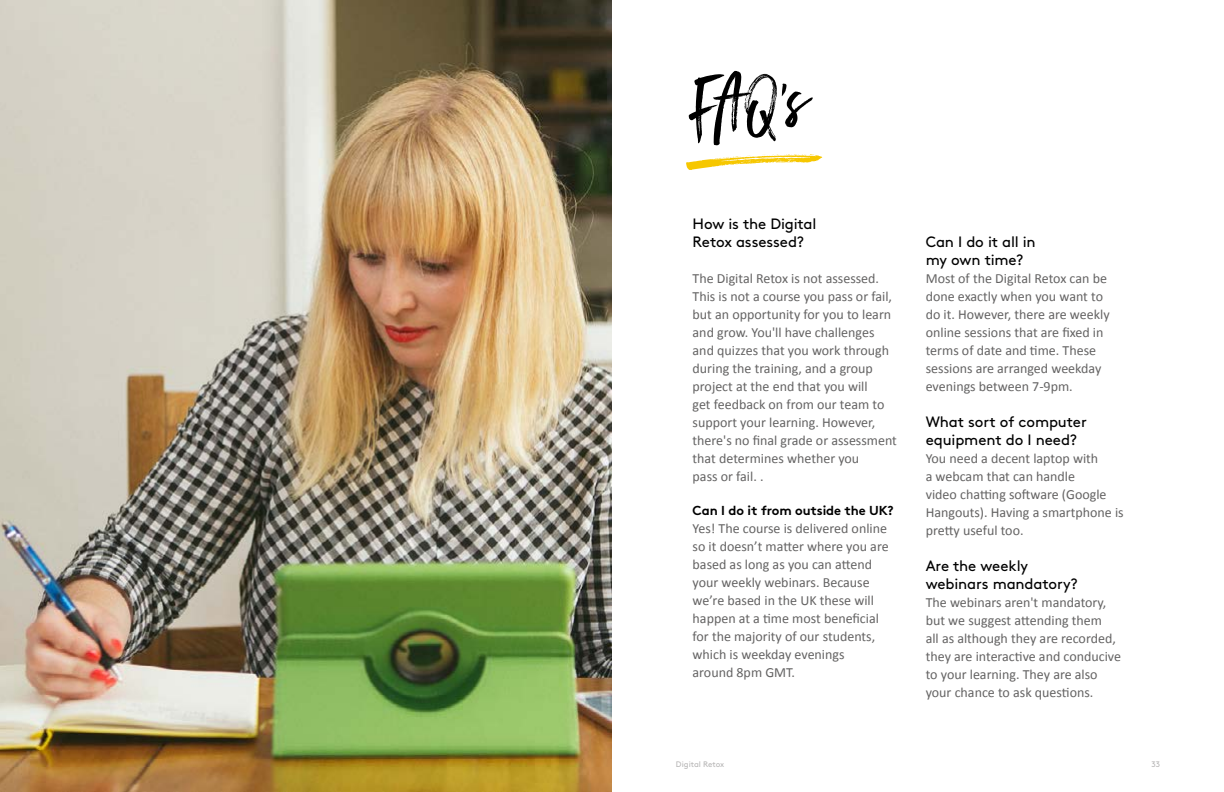
<style>
.page{position:relative;width:1224px;height:792px;background:#fff}
.page>*{position:absolute;margin:0;border:0;box-sizing:border-box;transform-origin:0 0}
.t1{font:62px "Black Diamond";color:#000}
.t2{font:15px/18px "Brown";letter-spacing:-.01em;color:#000}
.t3{font:14px/18px "Calibri";color:#646363}
.t4{font:700 13px "Brown";letter-spacing:-.01em;color:#000}
.t5{font:8px "Brown";color:#b8b7b7}
</style>
<div class="page">
<img style="left:0;top:0;width:612px;height:792px">
<h1 class="t1" style="left:693px;top:64px;width:118px">FAQ’s</h1>
<p class="t2" style="left:693px;top:214px;width:125px">How is the Digital<br>Retox assessed?</p>
<p class="t3" style="left:693px;top:270px;width:206px">The Digital Retox is not assessed.<br>This is not a course you pass or fail, but an opportunity for you to learn and grow. You'll have challenges and quizzes that you work through during the training, and a group project at the end that you will<br>get feedback on from our team to support your learning. However, there's no final grade or assessment that determines whether you<br>pass or fail. .</p>
<p class="t4" style="left:693px;top:500px;width:203px">Can I do it from outside the UK?</p>
<p class="t3" style="left:693px;top:520px;width:198px">Yes! The course is delivered online so it doesn’t matter where you are based as long as you can attend your weekly webinars. Because we’re based in the UK these will happen at a time most beneficial for the majority of our students, which is weekday evenings around 8pm GMT.</p>
<p class="t2" style="left:926px;top:231px;width:112px">Can I do it all in my own time?</p>
<p class="t3" style="left:926px;top:269px;width:185px">Most of the Digital Retox can be done exactly when you want to do it. However, there are weekly online sessions that are fixed in terms of date and time. These sessions are arranged weekday evenings between 7-9pm.</p>
<p class="t2" style="left:926px;top:411px;width:163px">What sort of computer equipment do I need?</p>
<p class="t3" style="left:926px;top:449px;width:200px">You need a decent laptop with<br>a webcam that can handle<br>video chatting software (Google<br>Hangouts). Having a smartphone is pretty useful too.</p>
<p class="t2" style="left:926px;top:555px;width:153px">Are the weekly webinars mandatory?</p>
<p class="t3" style="left:926px;top:593px;width:197px">The webinars aren't mandatory, but we suggest attending them<br>all as although they are recorded, they are interactive and conducive to your learning. They are also your chance to ask questions.</p>
<p class="t5" style="left:676px;top:758px;width:50px">Digital Retox</p>
<p class="t5" style="left:1151px;top:758px;width:10px">33</p>
</div>
